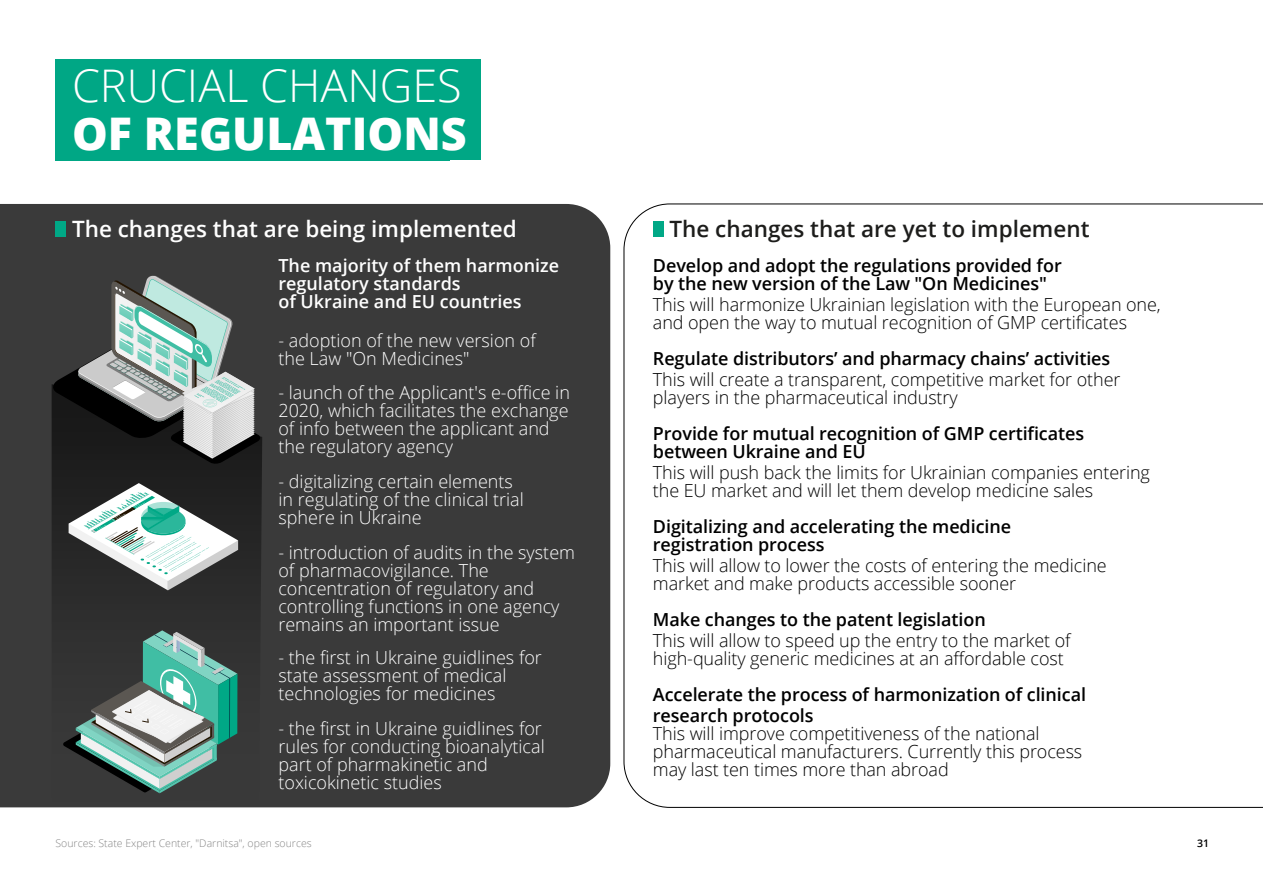
<style>
.page{position:relative;width:1263px;height:893px;background:#fff}
.page>*{position:absolute;margin:0;border:0;box-sizing:border-box;transform-origin:0 0}
.t1{font:300 45px "Open Sans";color:#fff}
.t2{font:800 45px "Open Sans";color:#fff}
.t3{font:600 22.5px "Open Sans";color:#fff}
.t4{font:600 22.5px "Open Sans";color:#1d1d1b}
.t5{font:300 18px/18px "Open Sans";letter-spacing:-.005em;color:#000}
.t6{font:300 18px/18px "Open Sans";color:#fff}
.t7{font:600 18px/18px "Open Sans";letter-spacing:-.005em;color:#000}
.t8{font:600 18px/18px "Open Sans";color:#fff}
.t9{font:300 10.5px "Open Sans";color:#868686}
.t10{font:600 10.5px "Open Sans";color:#000}
</style>
<div class="page">
<div style="left:0;top:204px;width:610px;height:603px;background:#3a3a3a"></div>
<svg style="left:52px;top:384px;width:210px;height:420px"></svg>
<div style="left:56px;top:221px;width:10px;height:16px;background:#00a886"></div>
<div style="left:56px;top:60px;width:425px;height:100px;background:#00a785"></div>
<svg style="left:63px;top:630px;width:174px;height:163px"></svg>
<svg style="left:51px;top:275px;width:210px;height:189px"></svg>
<svg style="left:69px;top:483px;width:169px;height:107px"></svg>
<svg style="left:624px;top:204px;width:639px;height:604px"></svg>
<h1 class="t1" style="left:72px;top:55px;width:391px">CRUCIAL CHANGES</h1>
<h1 class="t2" style="left:72px;top:99px;width:396px">OF REGULATIONS</h1>
<p class="t3" style="left:72px;top:213px;width:446px">The changes that are being implemented</p>
<p class="t8" style="left:278px;top:256px;width:282px">The majority of them harmonize regulatory standards<br>of Ukraine and EU countries</p>
<p class="t6" style="left:278px;top:331px;width:259px">- adoption of the new version of the Law "On Medicines"</p>
<p class="t6" style="left:278px;top:383px;width:293px">- launch of the Applicant's e-office in 2020, which facilitates the exchange of info between the applicant and the regulatory agency</p>
<p class="t6" style="left:278px;top:472px;width:247px">- digitalizing certain elements in regulating of the clinical trial sphere in Ukraine</p>
<p class="t6" style="left:278px;top:543px;width:298px">- introduction of audits in the system of pharmacovigilance. The concentration of regulatory and controlling functions in one agency remains an important issue</p>
<p class="t6" style="left:278px;top:648px;width:265px">- the first in Ukraine guidlines for state assessment of medical technologies for medicines</p>
<p class="t6" style="left:278px;top:718px;width:268px">- the first in Ukraine guidlines for rules for conducting bioanalytical part of pharmakinetic and toxicokinetic studies</p>
<p class="t9" style="left:56px;top:836px;width:258px">Sources: State Expert Center, "Darnitsa", open sources</p>
<p class="t4" style="left:669px;top:213px;width:422px">The changes that are yet to implement</p>
<p class="t7" style="left:653px;top:256px;width:410px">Develop and adopt the regulations provided for by the new version of the Law "On Medicines"</p>
<p class="t5" style="left:653px;top:295px;width:509px">This will harmonize Ukrainian legislation with the European one, and open the way to mutual recognition of GMP certificates</p>
<p class="t7" style="left:653px;top:349px;width:459px">Regulate distributors’ and pharmacy chains’ activities</p>
<p class="t5" style="left:653px;top:370px;width:469px">This will create a transparent, competitive market for other players in the pharmaceutical industry</p>
<p class="t7" style="left:653px;top:424px;width:433px">Provide for mutual recognition of GMP certificates between Ukraine and EU</p>
<p class="t5" style="left:653px;top:463px;width:498px">This will push back the limits for Ukrainian companies entering the EU market and will let them develop medicine sales</p>
<p class="t7" style="left:653px;top:517px;width:360px">Digitalizing and accelerating the medicine registration process</p>
<p class="t5" style="left:653px;top:556px;width:455px">This will allow to lower the costs of entering the medicine market and make products accessible sooner</p>
<p class="t7" style="left:653px;top:610px;width:334px">Make changes to the patent legislation</p>
<p class="t5" style="left:653px;top:631px;width:419px">This will allow to speed up the entry to the market of high-quality generic medicines at an affordable cost</p>
<p class="t7" style="left:653px;top:683px;width:435px;line-height:21px">Accelerate the process of harmonization of clinical research protocols</p>
<p class="t5" style="left:653px;top:724px;width:431px">This will improve competitiveness of the national pharmaceutical manufacturers. Currently this process may last ten times more than abroad</p>
<p class="t10" style="left:1197px;top:836px;width:13px">31</p>
</div>
